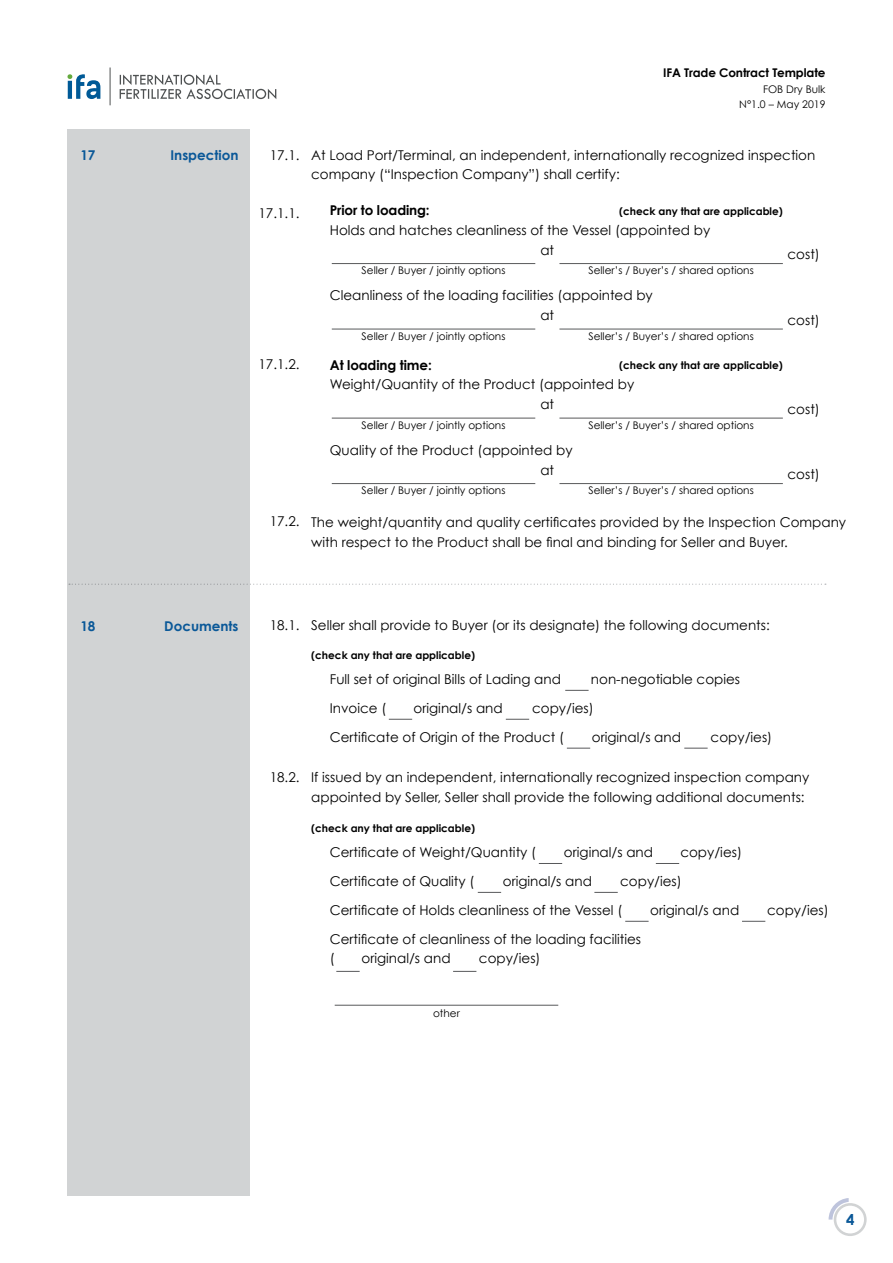
<style>
.page{position:relative;width:893px;height:1263px;background:#fff}
.page>*{position:absolute;margin:0;border:0;box-sizing:border-box;transform-origin:0 0}
.t1{font:700 15px "Century Gothic";color:#0a5898}
.t2{font:13.5px/19.5px "Century Gothic";color:#000}
.t3{font:700 13.5px "Century Gothic";letter-spacing:-.01em;color:#000}
.t4{font:700 13.5px "Century Gothic";color:#0a5898}
.t5{font:700 12px "Century Gothic";letter-spacing:-.01em;color:#000}
.t6{font:10.5px/15.6px "Century Gothic";color:#000;text-align:right}
.t7{font:700 10.5px "Century Gothic";color:#000}
</style>
<div class="page">
<div style="left:68px;top:129px;width:182px;height:1066px;background:#d1d3d4"></div>
<svg style="left:68px;top:74px;width:32px;height:25px"></svg>
<svg style="left:120px;top:74px;width:156px;height:25px"></svg>
<hr style="left:110px;top:68px;width:1px;height:37px;background:#4e5152">
<hr style="left:335px;top:1005px;width:223px;height:1px;background:#58595b">
<svg style="left:336px;top:971px;width:24px;height:1px"></svg>
<svg style="left:453px;top:971px;width:23px;height:1px"></svg>
<svg style="left:478px;top:892px;width:23px;height:1px"></svg>
<svg style="left:594px;top:892px;width:24px;height:1px"></svg>
<svg style="left:656px;top:863px;width:23px;height:1px"></svg>
<svg style="left:539px;top:863px;width:23px;height:1px"></svg>
<svg style="left:567px;top:748px;width:23px;height:1px"></svg>
<svg style="left:565px;top:690px;width:24px;height:1px"></svg>
<svg style="left:506px;top:719px;width:23px;height:1px"></svg>
<svg style="left:389px;top:719px;width:23px;height:1px"></svg>
<svg style="left:684px;top:748px;width:24px;height:1px"></svg>
<svg style="left:625px;top:921px;width:24px;height:1px"></svg>
<svg style="left:742px;top:921px;width:23px;height:1px"></svg>
<hr style="left:559px;top:483px;width:224px;height:1px;background:#58595b">
<hr style="left:559px;top:418px;width:224px;height:1px;background:#58595b">
<hr style="left:559px;top:329px;width:224px;height:1px;background:#58595b">
<hr style="left:559px;top:263px;width:224px;height:1px;background:#58595b">
<hr style="left:332px;top:483px;width:203px;height:1px;background:#58595b">
<hr style="left:332px;top:418px;width:203px;height:1px;background:#58595b">
<hr style="left:332px;top:329px;width:203px;height:1px;background:#58595b">
<hr style="left:332px;top:263px;width:203px;height:1px;background:#58595b">
<svg style="left:829px;top:1198px;width:38px;height:38px"></svg>
<svg style="left:69px;top:584px;width:757px;height:1px"></svg>
<p class="t4" style="left:80px;top:146px;width:17px">17</p>
<p class="t4" style="left:80px;top:617px;width:17px">18</p>
<p class="t5" style="left:663px;top:65px;width:164px">IFA Trade Contract Template</p>
<p class="t6" style="left:739px;top:81px;width:88px">FOB Dry Bulk<br>N°1.0 – May 2019</p>
<p class="t4" style="left:170px;top:146px;width:70px">Inspection</p>
<p class="t2" style="left:311px;top:145px;width:506px">At Load Port/Terminal, an independent, internationally recognized inspection company (“Inspection Company”) shall certify:</p>
<p class="t3" style="left:330px;top:202px;width:101px">Prior to loading:</p>
<p class="t2" style="left:330px;top:220px;width:382px">Holds and hatches cleanliness of the Vessel (appointed by</p>
<p class="t2" style="left:270px;top:145px;width:31px">17.1.</p>
<p class="t7" style="left:619px;top:204px;width:165px">(check any that are applicable)</p>
<p class="t2" style="left:258px;top:203px;width:43px">17.1.1.</p>
<p class="t2" style="left:258px;top:355px;width:43px">17.1.2.</p>
<p class="t2" style="left:270px;top:511px;width:31px">17.2.</p>
<p class="t6" style="left:362px;top:263px;width:145px">Seller / Buyer / jointly options</p>
<p class="t2" style="left:540px;top:240px;width:15px">at</p>
<p class="t6" style="left:588px;top:263px;width:167px">Seller’s / Buyer’s / shared options</p>
<p class="t2" style="left:330px;top:285px;width:324px">Cleanliness of the loading facilities (appointed by</p>
<p class="t6" style="left:362px;top:328px;width:145px">Seller / Buyer / jointly options</p>
<p class="t2" style="left:540px;top:305px;width:15px">at</p>
<p class="t6" style="left:588px;top:328px;width:167px">Seller’s / Buyer’s / shared options</p>
<p class="t2" style="left:787px;top:245px;width:34px">cost)</p>
<p class="t2" style="left:787px;top:310px;width:34px">cost)</p>
<p class="t3" style="left:330px;top:356px;width:103px">At loading time:</p>
<p class="t2" style="left:330px;top:374px;width:306px">Weight/Quantity of the Product (appointed by</p>
<p class="t7" style="left:619px;top:359px;width:165px">(check any that are applicable)</p>
<p class="t2" style="left:540px;top:395px;width:15px">at</p>
<p class="t2" style="left:787px;top:399px;width:34px">cost)</p>
<p class="t6" style="left:362px;top:417px;width:145px">Seller / Buyer / jointly options</p>
<p class="t6" style="left:588px;top:417px;width:167px">Seller’s / Buyer’s / shared options</p>
<p class="t2" style="left:330px;top:440px;width:244px">Quality of the Product (appointed by</p>
<p class="t2" style="left:540px;top:460px;width:15px">at</p>
<p class="t2" style="left:787px;top:464px;width:34px">cost)</p>
<p class="t6" style="left:362px;top:483px;width:145px">Seller / Buyer / jointly options</p>
<p class="t6" style="left:588px;top:483px;width:167px">Seller’s / Buyer’s / shared options</p>
<p class="t2" style="left:311px;top:512px;width:536px">The weight/quantity and quality certificates provided by the Inspection Company with respect to the Product shall be final and binding for Seller and Buyer.</p>
<p class="t4" style="left:164px;top:617px;width:76px">Documents</p>
<p class="t2" style="left:270px;top:616px;width:31px">18.1.</p>
<p class="t2" style="left:270px;top:767px;width:31px">18.2.</p>
<p class="t2" style="left:311px;top:616px;width:460px">Seller shall provide to Buyer (or its designate) the following documents:</p>
<p class="t7" style="left:311px;top:649px;width:165px">(check any that are applicable)</p>
<p class="t2" style="left:330px;top:669px;width:233px">Full set of original Bills of Lading and</p>
<p class="t2" style="left:591px;top:669px;width:151px">non-negotiable copies</p>
<p class="t2" style="left:330px;top:698px;width:58px">Invoice (</p>
<p class="t2" style="left:414px;top:698px;width:91px">original/s and</p>
<p class="t2" style="left:532px;top:698px;width:63px">copy/ies)</p>
<p class="t2" style="left:330px;top:727px;width:236px">Certificate of Origin of the Product (</p>
<p class="t2" style="left:592px;top:727px;width:91px">original/s and</p>
<p class="t2" style="left:711px;top:727px;width:63px">copy/ies)</p>
<p class="t2" style="left:311px;top:767px;width:500px">If issued by an independent, internationally recognized inspection company appointed by Seller, Seller shall provide the following additional documents:</p>
<p class="t7" style="left:311px;top:822px;width:165px">(check any that are applicable)</p>
<p class="t2" style="left:330px;top:842px;width:208px">Certificate of Weight/Quantity (</p>
<p class="t2" style="left:564px;top:842px;width:91px">original/s and</p>
<p class="t2" style="left:680px;top:842px;width:63px">copy/ies)</p>
<p class="t2" style="left:330px;top:871px;width:146px">Certificate of Quality (</p>
<p class="t2" style="left:503px;top:871px;width:91px">original/s and</p>
<p class="t2" style="left:620px;top:871px;width:63px">copy/ies)</p>
<p class="t2" style="left:330px;top:900px;width:294px">Certificate of Holds cleanliness of the Vessel (</p>
<p class="t2" style="left:650px;top:900px;width:91px">original/s and</p>
<p class="t2" style="left:767px;top:900px;width:63px">copy/ies)</p>
<p class="t2" style="left:330px;top:929px;width:313px">Certificate of cleanliness of the loading facilities (</p>
<p class="t2" style="left:362px;top:948px;width:91px">original/s and</p>
<p class="t2" style="left:479px;top:948px;width:63px">copy/ies)</p>
<p class="t6" style="left:433px;top:1005px;width:28px">other</p>
<p class="t1" style="left:846px;top:1210px;width:10px">4</p>
</div>
